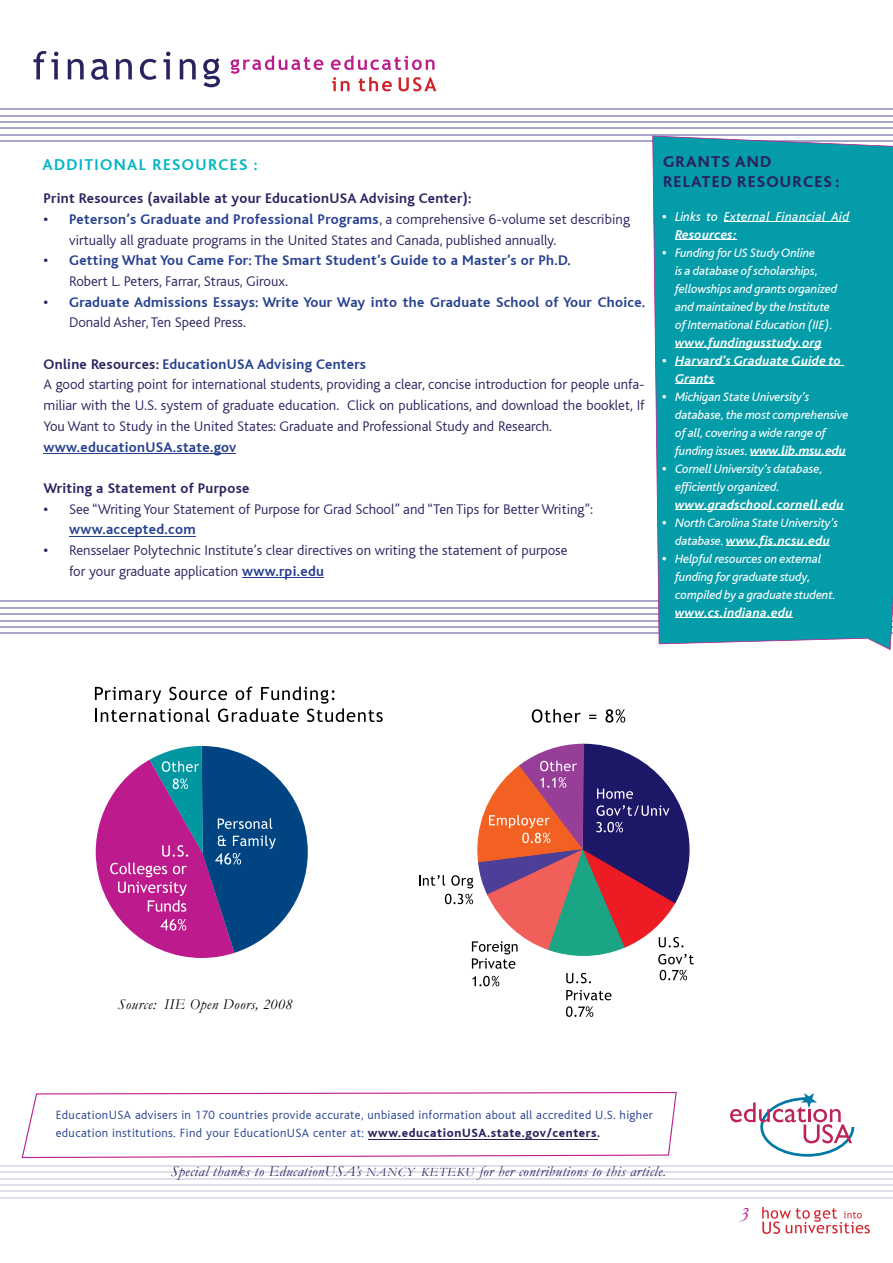
<style>
.page{position:relative;width:893px;height:1263px;background:#fff}
.page>*{position:absolute;margin:0;border:0;box-sizing:border-box;transform-origin:0 0}
.t1{font:italic 21px "Garamond";color:#bd1c8c}
.t2{font:800 16.5px/20.4px "Bliss";letter-spacing:.07em;color:#28245f}
.t3{font:700 16.5px "Bliss";letter-spacing:.08em;color:#01b6c1}
.t4{font:italic 15px "Garamond";letter-spacing:.03em;color:#28245f}
.t5{font:italic 15px "Garamond";letter-spacing:.03em;color:#000}
.t6{font:300 14.7px/20.7px "Bliss CE";color:#28245f;text-align:justify}
.t7{font:700 14.7px "Bliss";letter-spacing:.02em;color:#25408f}
.t8{font:700 14.7px "Bliss";letter-spacing:.02em;color:#28245f}
.t9{font:italic 700 13.5px/18px "Bliss CE";letter-spacing:.02em;color:#fff}
.t10{font:italic 13.5px/18px "Bliss CE";letter-spacing:.02em;color:#fff}
.t11{font:italic 700 13.5px "Bliss CE";letter-spacing:-.01em;color:#fff}
.t12{font:italic 12.9px/18px "Bliss CE";letter-spacing:-.01em;color:#fff}
.t13{font:12.6px/18px "Bliss Light HU";letter-spacing:.03em;color:#25408f}
.s1{color:#28245f}
.s2{font-family:"Bliss CE";font-weight:300;color:#28245f}
.s3{font-family:"Bliss";font-weight:700}
.s4{font-family:"Bliss";font-weight:700;color:#25408f}
.s5{font-family:"Bliss";font-weight:800;font-style:normal}
.s6{font-weight:700}
.s7{font-family:"Bliss";font-weight:800;font-style:normal;font-size:13.5px}
.s8{font-weight:400;font-size:12.9px}
.s9{font-family:"Bliss";font-weight:800;color:#28245f}
.s10{font-family:"Bliss";font-weight:800}
.s11{font-size:12.6px}
</style>
<div class="page">
<hr style="left:0;top:601px;width:893px;height:1px;background:#a6a6cc">
<hr style="left:0;top:607px;width:893px;height:1px;background:#a6a6cc">
<hr style="left:0;top:613px;width:893px;height:2px;background:#a6a6cc">
<hr style="left:0;top:620px;width:893px;height:1px;background:#a6a6cc">
<hr style="left:0;top:626px;width:893px;height:2px;background:#a6a6cc">
<hr style="left:0;top:632px;width:893px;height:2px;background:#a6a6cc">
<hr style="left:0;top:108px;width:893px;height:2px;background:#a6a6cc">
<hr style="left:0;top:115px;width:893px;height:1px;background:#a6a6cc">
<hr style="left:0;top:121px;width:893px;height:2px;background:#a6a6cc">
<hr style="left:0;top:128px;width:893px;height:1px;background:#a6a6cc">
<hr style="left:0;top:134px;width:893px;height:1px;background:#a6a6cc">
<hr style="left:0;top:140px;width:893px;height:2px;background:#a6a6cc">
<div style="left:652px;top:136px;width:241px;height:514px;background:#059ca9"></div>
<svg style="left:95px;top:686px;width:288px;height:36px"></svg>
<svg style="left:96px;top:746px;width:212px;height:212px"></svg>
<svg style="left:532px;top:709px;width:49px;height:14px"></svg>
<svg style="left:589px;top:715px;width:7px;height:4px"></svg>
<svg style="left:605px;top:709px;width:20px;height:14px"></svg>
<svg style="left:566px;top:1006px;width:27px;height:11px"></svg>
<svg style="left:419px;top:744px;width:275px;height:256px"></svg>
<svg style="left:22px;top:1092px;width:655px;height:66px"></svg>
<svg style="left:33px;top:51px;width:187px;height:36px"></svg>
<svg style="left:231px;top:55px;width:205px;height:36px"></svg>
<hr style="left:44px;top:453px;width:192px;height:1px;background:#25408f">
<hr style="left:69px;top:536px;width:127px;height:1px;background:#25408f">
<hr style="left:242px;top:578px;width:82px;height:1px;background:#25408f">
<hr style="left:724px;top:221px;width:125px;height:1px;background:#fff">
<hr style="left:675px;top:239px;width:61px;height:1px;background:#fff">
<hr style="left:675px;top:347px;width:147px;height:1px;background:#fff">
<hr style="left:675px;top:365px;width:169px;height:1px;background:#fff">
<hr style="left:675px;top:383px;width:39px;height:1px;background:#fff">
<hr style="left:750px;top:455px;width:96px;height:1px;background:#fff">
<hr style="left:675px;top:509px;width:169px;height:1px;background:#fff">
<hr style="left:726px;top:545px;width:104px;height:1px;background:#fff">
<hr style="left:675px;top:617px;width:118px;height:1px;background:#fff">
<hr style="left:0;top:1165px;width:893px;height:2px;background:#e0e0ed">
<hr style="left:0;top:1171px;width:893px;height:2px;background:#e0e0ed">
<hr style="left:0;top:1178px;width:893px;height:1px;background:#e0e0ed">
<hr style="left:0;top:1184px;width:893px;height:2px;background:#e0e0ed">
<hr style="left:0;top:1191px;width:893px;height:1px;background:#e0e0ed">
<hr style="left:0;top:1197px;width:893px;height:1px;background:#e0e0ed">
<svg style="left:730px;top:1093px;width:124px;height:64px"></svg>
<hr style="left:368px;top:1139px;width:229px;height:1px;background:#28245f">
<svg style="left:762px;top:1207px;width:108px;height:27px"></svg>
<p class="t3" style="left:43px;top:156px;width:217px">ADDITIONAL RESOURCES :</p>
<p class="t8" style="left:44px;top:191px;width:429px">Print Resources (available at your EducationUSA Advising Center):</p>
<p class="t7" style="left:44px;top:211px;width:588px"><span class="s1">•</span> Peterson’s Graduate and Professional Programs<span class="s2">, a comprehensive 6-volume set describing</span></p>
<p class="t6" style="left:69px;top:229px;width:489px">virtually all graduate programs in the United States and Canada, published annually.</p>
<p class="t7" style="left:44px;top:253px;width:529px"><span class="s1">•</span> Getting What You Came For: The Smart Student’s Guide to a Master’s or Ph.D.</p>
<p class="t6" style="left:69px;top:271px;width:220px">Robert L. Peters, Farrar, Straus, Giroux.</p>
<p class="t7" style="left:44px;top:294px;width:603px"><span class="s1">•</span> Graduate Admissions Essays: Write Your Way into the Graduate School of Your Choice.</p>
<p class="t6" style="left:69px;top:312px;width:178px">Donald Asher, Ten Speed Press.</p>
<p class="t7" style="left:44px;top:356px;width:324px"><span class="s1">Online Resources:</span> EducationUSA Advising Centers</p>
<p class="t6" style="left:44px;top:374px;width:603px">A good starting point for international students, providing a clear, concise introduction for people unfa&shy;miliar with the U.S. system of graduate education. Click on publications, and download the booklet, If You Want to Study in the United States: Graduate and Professional Study and Research.</p>
<p class="t7" style="left:44px;top:439px;width:194px">www.educationUSA.state.gov</p>
<p class="t8" style="left:44px;top:480px;width:207px">Writing a Statement of Purpose</p>
<p class="t6" style="left:44px;top:498px;width:551px"><span class="s3">•</span> See “Writing Your Statement of Purpose for Grad School” and “Ten Tips for Better Writing”:</p>
<p class="t7" style="left:69px;top:522px;width:128px">www.accepted.com</p>
<p class="t6" style="left:69px;top:540px;width:500px;text-indent:-26px"><span class="s3">•</span> Rensselaer Polytechnic Institute’s clear directives on writing the statement of purpose for your graduate application <span class="s4">www.rpi.edu</span></p>
<p class="t2" style="left:663px;top:152px;width:178px">GRANTS AND<br>RELATED RESOURCES :</p>
<p class="t10" style="left:675px;top:207px;width:176px;text-indent:-13px"><span class="s5">•</span> Links to External Financial Aid<br><span class="s6">Resources:</span></p>
<p class="t12" style="left:675px;top:244px;width:164px;text-indent:-13px"><span class="s7">•</span> Funding for US Study Online<br>is a database of scholarships, fellowships and grants organized and maintained by the Institute of International Education (IIE).</p>
<p class="t9" style="left:675px;top:333px;width:148px">www.fundingusstudy.org</p>
<p class="t9" style="left:675px;top:351px;width:168px;text-indent:-13px"><span class="s5">•</span> Harvard’s Graduate Guide to<br>Grants</p>
<p class="t12" style="left:675px;top:388px;width:175px;text-indent:-13px"><span class="s7">•</span> Michigan State University’s database, the most comprehensive of all, covering a wide range of</p>
<p class="t11" style="left:675px;top:443px;width:172px"><span class="s8">funding issues.</span> www.lib.msu.edu</p>
<p class="t12" style="left:675px;top:460px;width:149px;text-indent:-13px"><span class="s7">•</span> Cornell University’s database, efficiently organized.</p>
<p class="t9" style="left:675px;top:495px;width:170px">www.gradschool.cornell.edu</p>
<p class="t12" style="left:662px;top:514px;width:177px"><span class="s7">•</span> North Carolina State University’s</p>
<p class="t9" style="left:675px;top:531px;width:156px"><span class="s8">database.</span> www.fis.ncsu.edu</p>
<p class="t12" style="left:675px;top:550px;width:163px;text-indent:-13px"><span class="s7">•</span> Helpful resources on external funding for graduate study, compiled by a graduate student.</p>
<p class="t9" style="left:675px;top:603px;width:119px">www.cs.indiana.edu</p>
<p class="t5" style="left:118px;top:994px;width:176px">Source: IIE Open Doors, 2008</p>
<p class="t13" style="left:56px;top:1106px;width:599px">EducationUSA advisers in 170 countries provide accurate, unbiased information about all accredited U.S. higher education institutions. Find your EducationUSA center at: <span class="s9">www.educationUSA.state.gov/centers</span><span class="s10">.</span></p>
<p class="t4" style="left:171px;top:1161px;width:497px">Special thanks to EducationUSA’s <span class="s11">NANCY KETEKU</span> for her contributions to this article.</p>
<h1 class="t1" style="left:739px;top:1200px;width:11px">3</h1>
</div>
